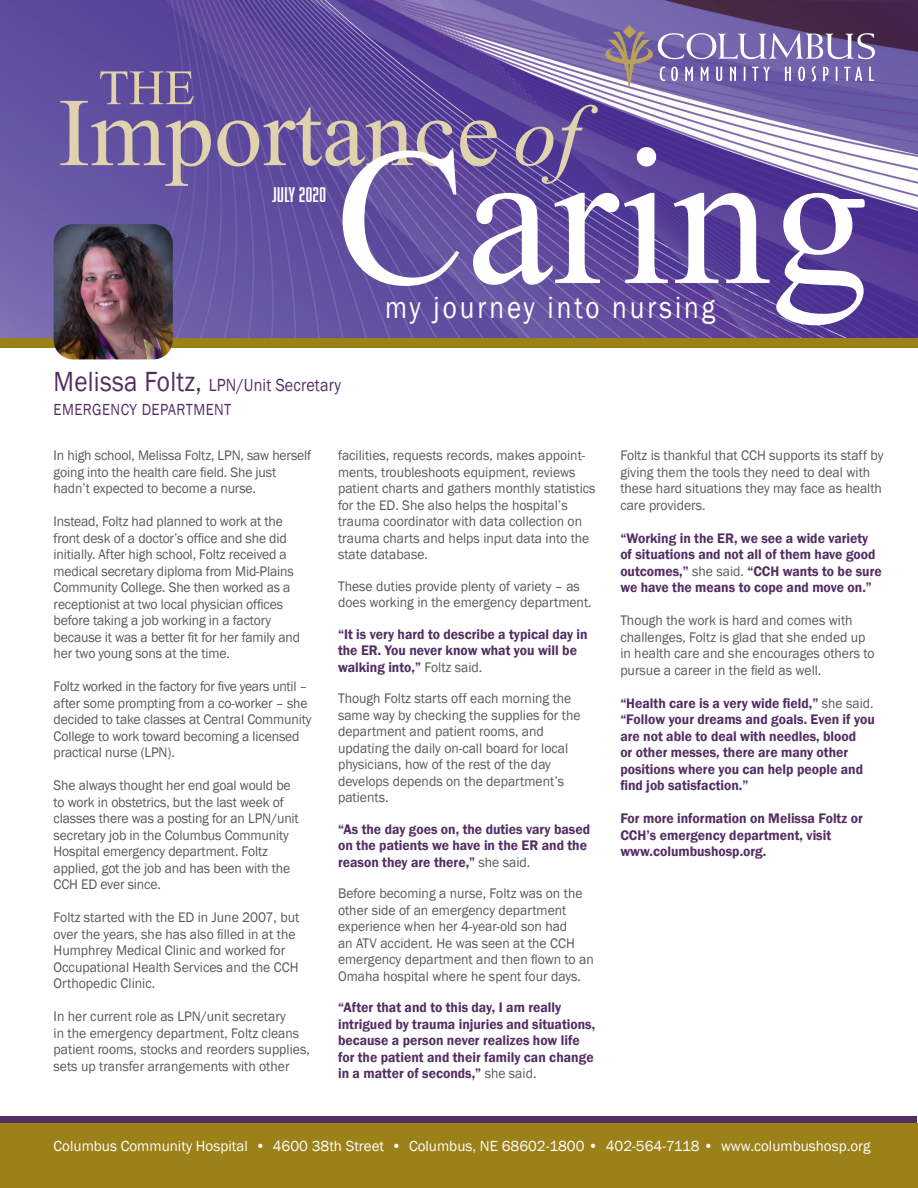
<style>
.page{position:relative;width:918px;height:1188px;background:#fff}
.page>*{position:absolute;margin:0;border:0;box-sizing:border-box;transform-origin:0 0}
.t1{font:31.5px "Franklin Gothic";letter-spacing:.11em;color:#fff;scale:.86 1}
.t2{font:19.5px "Abolition Round";letter-spacing:.025em;color:#fff}
.t3{font:18px "Franklin Gothic";letter-spacing:.01em;color:#542e63;scale:.89 1}
.t4{font:16.5px "Franklin Gothic";letter-spacing:.03em;color:#542e63;scale:.89 1}
.t5{font:15px "Franklin Gothic";color:#fff}
.t6{font:14.25px/16.5px "Franklin Gothic";color:#57585a;scale:.96 1}
.t7{font:600 14.25px/16.5px "Franklin Gothic";color:#542e63;scale:.96 1}
.s1{font-size:28.5px}
.s2{font-weight:400;color:#57585a}
</style>
<div class="page">
<svg style="left:1px;top:1117px;width:916px;height:7px;fill:#542e63"></svg>
<div style="left:0;top:338px;width:918px;height:10px;background:#9c8118"></div>
<img style="left:0;top:0;width:918px;height:338px">
<img style="left:656px;top:27px;width:218px;height:59px">
<img style="left:605px;top:26px;width:47px;height:59px">
<div style="left:0;top:1124px;width:918px;height:64px;background:#9c8118"></div>
<svg style="left:60px;top:101px;width:538px;height:85px;fill:#6150a0"></svg>
<svg style="left:100px;top:71px;width:94px;height:33px"></svg>
<svg style="left:343px;top:147px;width:522px;height:178px"></svg>
<img style="left:54px;top:224px;width:119px;height:135px">
<p class="t2" style="left:272px;top:183px;width:55px">july 2020</p>
<p class="t3" style="left:54px;top:373px;width:325px"><span class="s1">Melissa Foltz,</span> LPN/Unit Secretary</p>
<p class="t4" style="left:54px;top:400px;width:201px">EMERGENCY DEPARTMENT</p>
<p class="t1" style="left:385px;top:288px;width:385px">my journey into nursing</p>
<p class="t6" style="left:54px;top:448px;width:270px">In high school, Melissa Foltz, LPN, saw herself going into the health care field. She just hadn’t expected to become a nurse.</p>
<p class="t6" style="left:54px;top:514px;width:258px">Instead, Foltz had planned to work at the front desk of a doctor’s office and she did initially. After high school, Foltz received a medical secretary diploma from Mid-Plains Community College. She then worked as a receptionist at two local physician offices before taking a job working in a factory because it was a better fit for her family and her two young sons at the time.</p>
<p class="t6" style="left:54px;top:679px;width:270px">Foltz worked in the factory for five years until – after some prompting from a co-worker – she decided to take classes at Central Community College to work toward becoming a licensed practical nurse (LPN).</p>
<p class="t6" style="left:54px;top:778px;width:257px">She always thought her end goal would be to work in obstetrics, but the last week of classes there was a posting for an LPN/unit secretary job in the Columbus Community Hospital emergency department. Foltz applied, got the job and has been with the CCH ED ever since.</p>
<p class="t6" style="left:54px;top:910px;width:257px">Foltz started with the ED in June 2007, but over the years, she has also filled in at the Humphrey Medical Clinic and worked for Occupational Health Services and the CCH Orthopedic Clinic.</p>
<p class="t6" style="left:54px;top:1009px;width:268px">In her current role as LPN/unit secretary<br>in the emergency department, Foltz cleans patient rooms, stocks and reorders supplies, sets up transfer arrangements with other</p>
<p class="t6" style="left:338px;top:448px;width:270px">facilities, requests records, makes appoint&shy;ments, troubleshoots equipment, reviews patient charts and gathers monthly statistics for the ED. She also helps the hospital’s trauma coordinator with data collection on trauma charts and helps input data into the state database.</p>
<p class="t6" style="left:338px;top:578px;width:266px">These duties provide plenty of variety – as does working in the emergency department.</p>
<p class="t7" style="left:338px;top:626px;width:262px">“It is very hard to describe a typical day in the ER. You never know what you will be walking into,” <span class="s2">Foltz said.</span></p>
<p class="t6" style="left:338px;top:691px;width:254px">Though Foltz starts off each morning the same way by checking the supplies for the department and patient rooms, and updating the daily on-call board for local physicians, how of the rest of the day develops depends on the department’s patients.</p>
<p class="t7" style="left:338px;top:821px;width:264px">“As the day goes on, the duties vary based on the patients we have in the ER and the reason they are there,” <span class="s2">she said.</span></p>
<p class="t6" style="left:338px;top:886px;width:268px">Before becoming a nurse, Foltz was on the other side of an emergency department experience when her 4-year-old son had<br>an ATV accident. He was seen at the CCH emergency department and then flown to an Omaha hospital where he spent four days.</p>
<p class="t7" style="left:338px;top:999px;width:269px">“After that and to this day, I am really intrigued by trauma injuries and situations, because a person never realizes how life for the patient and their family can change in a matter of seconds,” <span class="s2">she said.</span></p>
<p class="t6" style="left:620px;top:448px;width:276px">Foltz is thankful that CCH supports its staff by giving them the tools they need to deal with these hard situations they may face as health care providers.</p>
<p class="t7" style="left:620px;top:530px;width:274px">“Working in the ER, we see a wide variety of situations and not all of them have good outcomes,” <span class="s2">she said.</span> “CCH wants to be sure we have the means to cope and move on.”</p>
<p class="t6" style="left:620px;top:613px;width:266px">Though the work is hard and comes with challenges, Foltz is glad that she ended up in health care and she encourages others to pursue a career in the field as well.</p>
<p class="t7" style="left:620px;top:695px;width:267px">“Health care is a very wide field,” <span class="s2">she said. </span>“Follow your dreams and goals. Even if you are not able to deal with needles, blood<br>or other messes, there are many other positions where you can help people and find job satisfaction.”</p>
<p class="t7" style="left:620px;top:810px;width:254px">For more information on Melissa Foltz or<br>CCH’s emergency department, visit www.columbushosp.org.</p>
<p class="t5" style="left:54px;top:1136px;width:818px">Columbus Community Hospital • 4600 38th Street • Columbus, NE 68602-1800 • 402-564-7118 • www.columbushosp.org</p>
</div>
